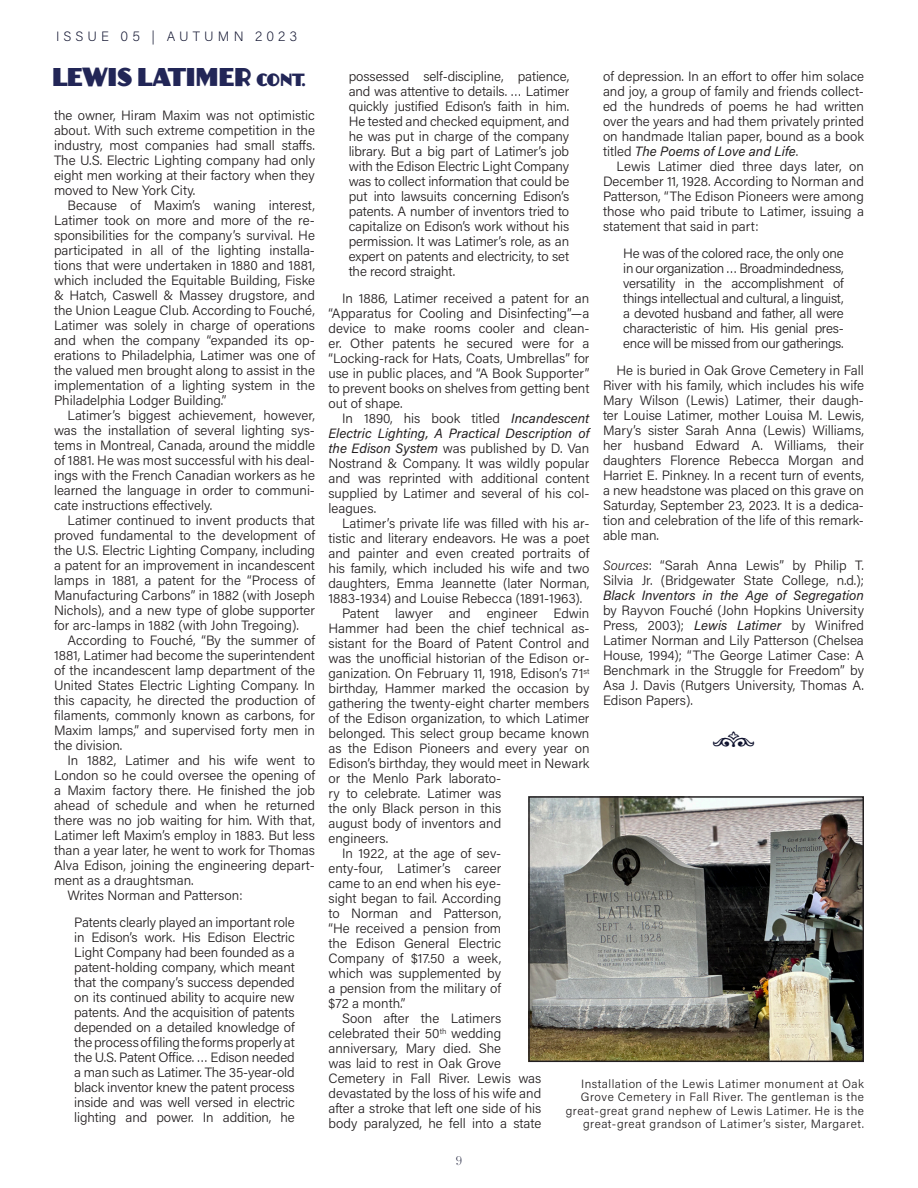
<style>
.page{position:relative;width:918px;height:1188px;background:#fff}
.page>*{position:absolute;margin:0;border:0;box-sizing:border-box;transform-origin:0 0}
.SEPARATOR{font:30px "Vintage Decorative Signs 3";color:#0f122e}
.Story_Headline_-_Left_Align{font:24px "Anchor Jack";color:#222657;scale:.9 1}
.block_quote_story{font:300 13.5px/15px "Acumin Pro";color:#231f20;text-align:justify}
.end_of_story{font:300 13.5px/15px "Acumin Pro";color:#231f20;text-align:justify}
.t1{font:200 13.5px "Acumin Pro";letter-spacing:.3em;color:#0f122e}
.Body_Text_-_Left_Justify{font:300 12px/13.5px "Acumin Pro";letter-spacing:.04em;color:#231f20;text-align:right}
.t2{font:300 12px "Essonnes Display";color:#0f122e}
.s1{font-size:16.5px}
.s2{font-weight:400;font-style:italic}
.s3{font-style:italic}
</style>
<div class="page">
<img style="left:531px;top:799px;width:330px;height:260px">
<div style="left:528px;top:796px;width:336px;height:266px;border:2px solid #231f20"></div>
<p class="t1" style="left:56px;top:27px;width:243px">ISSUE 05 | AUTUMN 2023</p>
<p class="Story_Headline_-_Left_Align" style="left:52px;top:61px;width:284px">LEWIS LATIMER <span class="s1">CONT.</span></p>
<p class="block_quote_story" style="left:54px;top:107px;width:263px">the owner, Hiram Maxim was not optimistic about. With such extreme competition in the industry, most companies had small staffs.<br>The U.S. Electric Lighting company had only eight men working at their factory when they moved to New York City.</p>
<p class="block_quote_story" style="left:54px;top:197px;width:263px;text-indent:14px">Because of Maxim’s waning interest, Latimer took on more and more of the re&shy;sponsibilities for the company’s survival. He participated in all of the lighting installa&shy;tions that were undertaken in 1880 and 1881, which included the Equitable Building, Fiske &amp; Hatch, Caswell &amp; Massey drugstore, and the Union League Club. According to Fouché, Latimer was solely in charge of operations and when the company “expanded its op&shy;erations to Philadelphia, Latimer was one of the valued men brought along to assist in the implementation of a lighting system in the Philadelphia Lodger Building.”</p>
<p class="block_quote_story" style="left:54px;top:407px;width:263px;text-indent:14px">Latimer’s biggest achievement, however, was the installation of several lighting sys&shy;tems in Montreal, Canada, around the middle of 1881. He was most successful with his deal&shy;ings with the French Canadian workers as he learned the language in order to communi&shy;cate instructions effectively.</p>
<p class="block_quote_story" style="left:54px;top:512px;width:263px;text-indent:14px">Latimer continued to invent products that proved fundamental to the development of the U.S. Electric Lighting Company, including a patent for an improvement in incandescent lamps in 1881, a patent for the “Process of Manufacturing Carbons” in 1882 (with Joseph Nichols), and a new type of globe supporter for arc-lamps in 1882 (with John Tregoing).</p>
<p class="block_quote_story" style="left:54px;top:632px;width:263px;text-indent:14px">According to Fouché, “By the summer of 1881, Latimer had become the superintendent of the incandescent lamp department of the United States Electric Lighting Company. In this capacity, he directed the production of filaments, commonly known as carbons, for Maxim lamps,” and supervised forty men in the division.</p>
<p class="block_quote_story" style="left:54px;top:752px;width:263px;text-indent:14px">In 1882, Latimer and his wife went to London so he could oversee the opening of a Maxim factory there. He finished the job ahead of schedule and when he returned there was no job waiting for him. With that, Latimer left Maxim’s employ in 1883. But less than a year later, he went to work for Thomas Alva Edison, joining the engineering depart&shy;ment as a draughtsman.</p>
<p class="block_quote_story" style="left:68px;top:887px;width:177px">Writes Norman and Patterson:</p>
<p class="block_quote_story" style="left:74px;top:914px;width:222px">Patents clearly played an important role in Edison’s work. His Edison Electric Light Company had been founded as a patent-holding company, which meant that the company’s success depended on its continued ability to acquire new patents. And the acquisition of patents depended on a detailed knowledge of the process of filing the forms properly at the U.S. Patent Office. … Edison needed a man such as Latimer. The 35-year-old black inventor knew the patent process inside and was well versed in electric lighting and power. In addition, he</p>
<p class="block_quote_story" style="left:349px;top:68px;width:222px">possessed self-discipline, patience, and was attentive to details. … Latimer quickly justified Edison’s faith in him.<br>He tested and checked equipment, and he was put in charge of the company library. But a big part of Latimer’s job with the Edison Electric Light Company was to collect information that could be put into lawsuits concerning Edison’s patents. A number of inventors tried to capitalize on Edison’s work without his permission. It was Latimer’s role, as an expert on patents and electricity, to set the record straight.</p>
<p class="block_quote_story" style="left:328px;top:290px;width:263px;text-indent:14px">In 1886, Latimer received a patent for an “Apparatus for Cooling and Disinfecting”—a device to make rooms cooler and clean&shy;er. Other patents he secured were for a “Locking-rack for Hats, Coats, Umbrellas” for use in public places, and “A Book Supporter” to prevent books on shelves from getting bent out of shape.</p>
<p class="block_quote_story" style="left:328px;top:410px;width:263px;text-indent:14px">In 1890, his book titled <span class="s2">Incandescent Electric Lighting, A Practical Description of the Edison System</span> was published by D. Van Nostrand &amp; Company. It was wildly popular and was reprinted with additional content supplied by Latimer and several of his col&shy;leagues.</p>
<p class="block_quote_story" style="left:328px;top:515px;width:263px;text-indent:14px">Latimer’s private life was filled with his ar&shy;tistic and literary endeavors. He was a poet and painter and even created portraits of his family, which included his wife and two daughters, Emma Jeannette (later Norman, 1883-1934) and Louise Rebecca (1891-1963).</p>
<p class="block_quote_story" style="left:328px;top:605px;width:263px;text-align:left;text-indent:14px">Patent lawyer and engineer Edwin Hammer had been the chief technical as&shy;sistant for the Board of Patent Control and was the unofficial historian of the Edison or&shy;ganization. On February 11, 1918, Edison’s 71<sup>st </sup>birthday, Hammer marked the occasion by gathering the twenty-eight charter members of the Edison organization, to which Latimer belonged. This select group became known as the Edison Pioneers and every year on Edison’s birthday, they would meet in Newark or the Menlo Park laborato-<br>ry to celebrate. Latimer was<br>the only Black person in this<br>august body of inventors and<br>engineers.</p>
<p class="block_quote_story" style="left:328px;top:845px;width:174px;text-indent:14px">In 1922, at the age of sev&shy;enty-four, Latimer’s career came to an end when his eye&shy;sight began to fail. According to Norman and Patterson, “He received a pension from the Edison General Electric Company of $17.50 a week, which was supplemented by a pension from the military of $72 a month.”</p>
<p class="block_quote_story" style="left:328px;top:1010px;width:214px;text-align:left;text-indent:14px">Soon after the Latimers celebrated their 50<sup>th</sup> wedding anniversary, Mary died. She<br>was laid to rest in Oak Grove<br>Cemetery in Fall River. Lewis was devastated by the loss of his wife and after a stroke that left one side of his body paralyzed, he fell into a state</p>
<p class="block_quote_story" style="left:603px;top:68px;width:263px">of depression. In an effort to offer him solace and joy, a group of family and friends collect&shy;ed the hundreds of poems he had written over the years and had them privately printed on handmade Italian paper, bound as a book titled <span class="s2">The Poems of Love and Life</span>.</p>
<p class="block_quote_story" style="left:603px;top:158px;width:262px;text-indent:14px">Lewis Latimer died three days later, on December 11, 1928. According to Norman and Patterson, “The Edison Pioneers were among those who paid tribute to Latimer, issuing a statement that said in part:</p>
<p class="block_quote_story" style="left:623px;top:245px;width:222px">He was of the colored race, the only one in our organization … Broadmindedness, versatility in the accomplishment of things intellectual and cultural, a linguist, a devoted husband and father, all were characteristic of him. His genial pres&shy;ence will be missed from our gatherings.</p>
<p class="block_quote_story" style="left:603px;top:362px;width:263px;text-indent:14px">He is buried in Oak Grove Cemetery in Fall River with his family, which includes his wife Mary Wilson (Lewis) Latimer, their daugh&shy;ter Louise Latimer, mother Louisa M. Lewis, Mary’s sister Sarah Anna (Lewis) Williams, her husband Edward A. Williams, their daughters Florence Rebecca Morgan and Harriet E. Pinkney. In a recent turn of events, a new headstone was placed on this grave on Saturday, September 23, 2023. It is a dedica&shy;tion and celebration of the life of this remark&shy;able man.</p>
<p class="end_of_story" style="left:603px;top:557px;width:263px"><span class="s3">Sources</span>: “Sarah Anna Lewis” by Philip T.<br>Silvia Jr. (Bridgewater State College, n.d.); <span class="s2">Black Inventors in the Age of Segregation </span>by Rayvon Fouché (John Hopkins University Press, 2003); <span class="s2">Lewis Latimer</span> by Winifred Latimer Norman and Lily Patterson (Chelsea House, 1994); “The George Latimer Case: A Benchmark in the Struggle for Freedom” by Asa J. Davis (Rutgers University, Thomas A.<br>Edison Papers).</p>
<p class="SEPARATOR" style="left:713px;top:720px;width:42px">N</p>
<p class="Body_Text_-_Left_Justify" style="left:566px;top:1077px;width:300px">Installation of the Lewis Latimer monument at Oak Grove Cemetery in Fall River. The gentleman is the great-great grand nephew of Lewis Latimer. He is the great-great grandson of Latimer’s sister, Margaret.</p>
<p class="t2" style="left:456px;top:1152px;width:8px">9</p>
</div>
